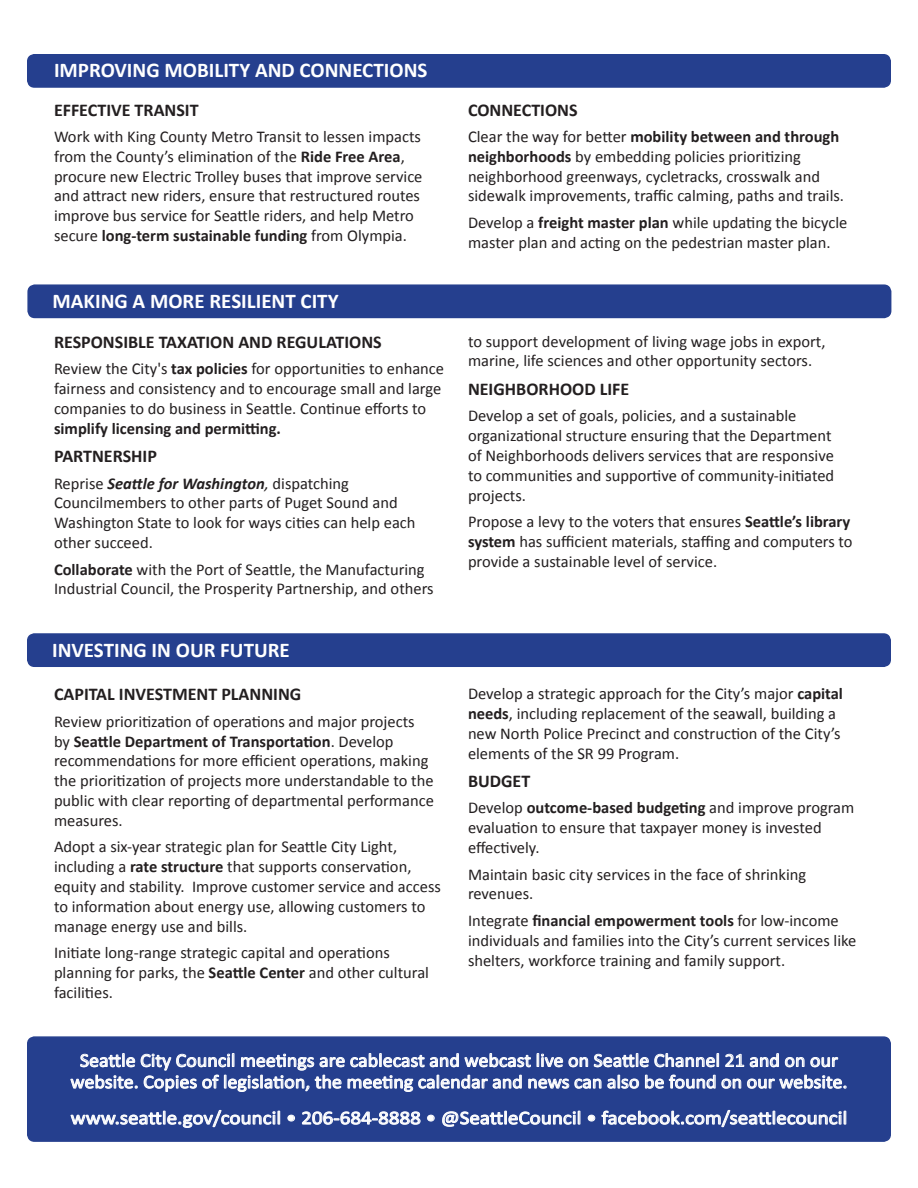
<style>
.page{position:relative;width:918px;height:1188px;background:#fff}
.page>*{position:absolute;margin:0;border:0;box-sizing:border-box;transform-origin:0 0}
.t1{font:700 21px "Calibri";color:#fff}
.t2{font:19.05px/21.6px "Calibri";color:#fff;text-align:center;scale:1.05 1}
.t3{font:19.05px "Calibri";color:#fff;scale:1.1 1}
.t4{font:700 18px "Calibri";color:#231f20}
.t5{font:16.5px/19.8px "Calibri";color:#231f20}
.s1{font-weight:700}
.s2{font-weight:700;font-style:italic}
.s3{font-style:italic}
</style>
<div class="page">
<div style="left:28px;top:1037px;width:862px;height:104px;background:#253f8e;border-radius:7px"></div>
<div style="left:27px;top:1036px;width:864px;height:106px;border:2px solid #253f8e;border-radius:7px"></div>
<div style="left:28px;top:55px;width:862px;height:32px;background:#253f8e;border-radius:7px"></div>
<div style="left:27px;top:54px;width:864px;height:34px;border:2px solid #253f8e;border-radius:7px"></div>
<div style="left:28px;top:285px;width:863px;height:32px;background:#253f8e;border-radius:7px"></div>
<div style="left:27px;top:284px;width:864px;height:34px;border:2px solid #253f8e;border-radius:7px"></div>
<div style="left:28px;top:634px;width:862px;height:32px;background:#253f8e;border-radius:7px"></div>
<div style="left:27px;top:633px;width:864px;height:34px;border:2px solid #253f8e;border-radius:7px"></div>
<svg style="left:70px;top:1053px;width:777px;height:39px"></svg>
<svg style="left:70px;top:1110px;width:210px;height:18px"></svg>
<svg style="left:287px;top:1114px;width:8px;height:8px"></svg>
<svg style="left:302px;top:1111px;width:119px;height:14px"></svg>
<svg style="left:427px;top:1114px;width:8px;height:8px"></svg>
<svg style="left:442px;top:1110px;width:139px;height:17px"></svg>
<svg style="left:588px;top:1110px;width:259px;height:17px"></svg>
<p class="t1" style="left:54px;top:57px;width:375px">IMPROVING MOBILITY AND CONNECTIONS</p>
<p class="t4" style="left:54px;top:98px;width:146px">EFFECTIVE TRANSIT</p>
<p class="t5" style="left:54px;top:127px;width:370px">Work with King County Metro Transit to lessen impacts from the County’s elimination of the <span class="s1">Ride Free Area</span>, procure new Electric Trolley buses that improve service and attract new riders, ensure that restructured routes improve bus service for Seattle riders, and help Metro secure <span class="s1">long-term sustainable funding</span> from Olympia.</p>
<p class="t1" style="left:52px;top:287px;width:288px">MAKING A MORE RESILIENT CITY</p>
<p class="t4" style="left:54px;top:330px;width:329px">RESPONSIBLE TAXATION AND REGULATIONS</p>
<p class="t5" style="left:54px;top:359px;width:392px">Review the City's <span class="s1">tax policies</span> for opportunities to enhance fairness and consistency and to encourage small and large companies to do business in Seattle. Continue efforts to <span class="s1">simplify licensing and permitting.</span></p>
<p class="t4" style="left:54px;top:445px;width:104px">PARTNERSHIP</p>
<p class="t5" style="left:54px;top:473px;width:363px">Reprise <span class="s2">Seattle for Washington</span><span class="s3">,</span> dispatching Councilmembers to other parts of Puget Sound and Washington State to look for ways cities can help each other succeed.</p>
<p class="t5" style="left:54px;top:559px;width:381px"><span class="s1">Collaborate</span> with the Port of Seattle, the Manufacturing<br>Industrial Council, the Prosperity Partnership, and others</p>
<p class="t1" style="left:52px;top:636px;width:239px">INVESTING IN OUR FUTURE</p>
<p class="t4" style="left:54px;top:683px;width:249px">CAPITAL INVESTMENT PLANNING</p>
<p class="t5" style="left:54px;top:712px;width:381px">Review prioritization of operations and major projects by <span class="s1">Seattle Department of Transportation</span>. Develop recommendations for more efficient operations, making the prioritization of projects more understandable to the public with clear reporting of departmental performance measures.</p>
<p class="t5" style="left:54px;top:837px;width:388px">Adopt a six-year strategic plan for Seattle City Light, including a <span class="s1">rate structure</span> that supports conservation, equity and stability. Improve customer service and access to information about energy use, allowing customers to manage energy use and bills.</p>
<p class="t5" style="left:54px;top:943px;width:377px">Initiate long-range strategic capital and operations planning for parks, the <span class="s1">Seattle Center</span> and other cultural facilities.</p>
<p class="t4" style="left:468px;top:98px;width:111px">CONNECTIONS</p>
<p class="t5" style="left:468px;top:127px;width:378px">Clear the way for better <span class="s1">mobility between and through neighborhoods</span> by embedding policies prioritizing neighborhood greenways, cycletracks, crosswalk and sidewalk improvements, traffic calming, paths and trails.</p>
<p class="t5" style="left:468px;top:213px;width:381px">Develop a <span class="s1">freight master plan</span> while updating the bicycle master plan and acting on the pedestrian master plan.</p>
<p class="t5" style="left:468px;top:331px;width:359px">to support development of living wage jobs in export, marine, life sciences and other opportunity sectors.</p>
<p class="t4" style="left:468px;top:377px;width:163px">NEIGHBORHOOD LIFE</p>
<p class="t5" style="left:468px;top:406px;width:368px">Develop a set of goals, policies, and a sustainable organizational structure ensuring that the Department of Neighborhoods delivers services that are responsive to communities and supportive of community-initiated projects.</p>
<p class="t5" style="left:468px;top:512px;width:386px">Propose a levy to the voters that ensures <span class="s1">Seattle’s library system</span> has sufficient materials, staffing and computers to provide a sustainable level of service.</p>
<p class="t5" style="left:468px;top:684px;width:377px">Develop a strategic approach for the City’s major <span class="s1">capital needs</span>, including replacement of the seawall, building a new North Police Precinct and construction of the City’s elements of the SR 99 Program.</p>
<p class="t4" style="left:468px;top:769px;width:64px">BUDGET</p>
<p class="t5" style="left:468px;top:798px;width:388px">Develop <span class="s1">outcome-based budgeting</span> and improve program evaluation to ensure that taxpayer money is invested effectively.</p>
<p class="t5" style="left:468px;top:864px;width:340px">Maintain basic city services in the face of shrinking revenues.</p>
<p class="t5" style="left:468px;top:911px;width:390px">Integrate <span class="s1">financial empowerment tools</span> for low-income individuals and families into the City’s current services like shelters, workforce training and family support.</p>
<p class="t2" style="left:70px;top:1049px;width:741px">Seattle City Council meetings are cablecast and webcast live on Seattle Channel 21 and on our website. Copies of legislation, the meeting calendar and news can also be found on our website.</p>
<p class="t3" style="left:71px;top:1106px;width:708px">www.seattle.gov/council • 206-684-8888 • @SeattleCouncil • facebook.com/seattlecouncil</p>
</div>
